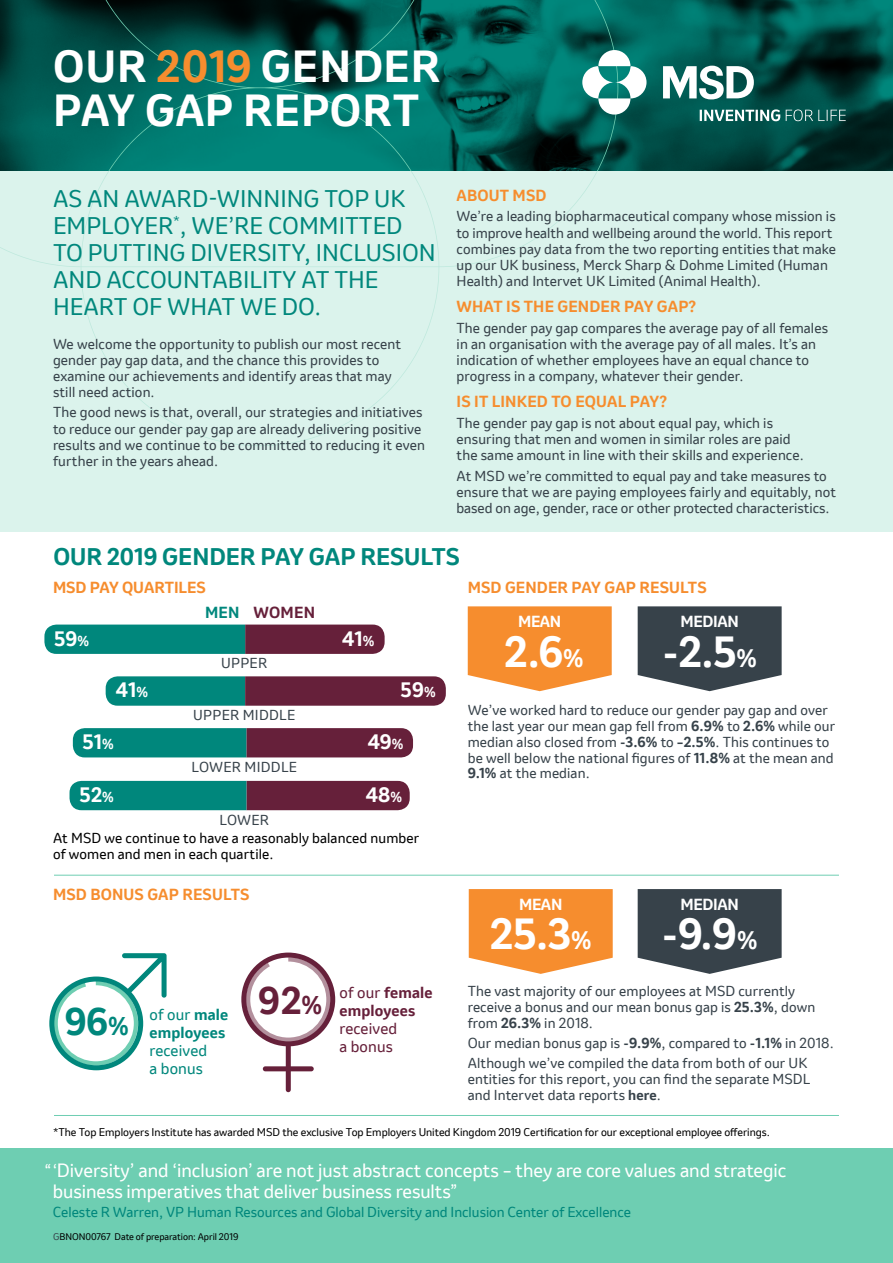
<style>
.page{position:relative;width:893px;height:1263px;background:#fff}
.page>*{position:absolute;margin:0;border:0;box-sizing:border-box;transform-origin:0 0}
.t1{font:700 42px/44.5px "Invention";letter-spacing:.03em;color:#fff}
.t2{font:700 40.65px "Invention";color:#fff}
.t3{font:700 36px "Invention";color:#66203a}
.t4{font:700 36px "Invention";color:#00877c}
.t5{font:22.5px/27px "Invention";color:#00877c}
.t6{font:700 22.5px "Invention";color:#00877c}
.t7{font:700 19.5px "Invention";letter-spacing:.01em;color:#fff}
.t8{font:18px/21px "Invention";color:#fff}
.t9{font:700 15px "Invention";letter-spacing:.01em;color:#f68d2e}
.t10{font:700 15px/18px "Invention";letter-spacing:.01em;color:#66203a}
.t11{font:15px/18px "Invention";letter-spacing:.01em;color:#00877c}
.t12{font:700 15px "Invention";letter-spacing:-.025em;color:#fff}
.t13{font:15px/18px "Invention";letter-spacing:.01em;color:#66203a}
.t14{font:700 15px "Invention";letter-spacing:.01em;color:#00877c}
.t15{font:13.5px/16.2px "Invention";letter-spacing:.01em;color:#37424a}
.t16{font:13.5px "Invention";color:#00877c}
.t17{font:13.5px/16.2px "Invention";letter-spacing:.01em;color:#000}
.t18{font:10.5px "Invention";color:#000}
.t19{font:9px "Invention";letter-spacing:-.005em;color:#000}
.s1{color:#f68d2e}
.s2{color:#00877c}
.s3{font-size:13.5px}
.s4{font-size:23.7px}
.s5{font-weight:700}
.s6{font-size:24px}
.s7{font-weight:400}
.s8{font-size:17.25px}
.s9{color:#37424a}
</style>
<div class="page">
<svg style="left:70px;top:781px;width:340px;height:29px;background:#33575e"></svg>
<svg style="left:73px;top:728px;width:340px;height:29px;background:#34575e"></svg>
<svg style="left:106px;top:676px;width:340px;height:30px;background:#42505a"></svg>
<svg style="left:44px;top:624px;width:341px;height:30px;background:#316266"></svg>
<svg style="left:618px;top:0;width:275px;height:171px;background:#004b45"></svg>
<svg style="left:0;top:0;width:618px;height:171px;background:#005f58"></svg>
<svg style="left:663px;top:66px;width:91px;height:34px"></svg>
<svg style="left:582px;top:50px;width:64px;height:65px"></svg>
<svg style="left:700px;top:109px;width:80px;height:12px"></svg>
<svg style="left:786px;top:109px;width:60px;height:12px"></svg>
<div style="left:0;top:171px;width:893px;height:360px;background:#dbf3ec"></div>
<div style="left:0;top:1148px;width:893px;height:115px;background:#6eceb2"></div>
<svg style="left:468px;top:606px;width:144px;height:85px;background:#f69842"></svg>
<svg style="left:638px;top:606px;width:144px;height:85px;background:#4a545b"></svg>
<svg style="left:469px;top:889px;width:144px;height:85px;background:#f69842"></svg>
<svg style="left:638px;top:889px;width:144px;height:85px;background:#4a545b"></svg>
<hr style="left:54px;top:875px;width:785px;height:1px;background:#6eceb2">
<hr style="left:54px;top:1115px;width:785px;height:1px;background:#6eceb2">
<svg style="left:49px;top:953px;width:118px;height:117px"></svg>
<svg style="left:241px;top:952px;width:94px;height:140px"></svg>
<h1 class="t1" style="left:53px;top:44px;width:389px">OUR <span class="s1">2019</span> GENDER<br>PAY GAP REPORT</h1>
<h3 class="t5" style="left:53px;top:185px;width:384px">AS AN AWARD-WINNING TOP UK<br>EMPLOYER<sup>*</sup>, WE’RE COMMITTED<br>TO PUTTING DIVERSITY, INCLUSION<br>AND ACCOUNTABILITY AT THE<br>HEART OF WHAT WE DO.</h3>
<p class="t15" style="left:53px;top:335px;width:350px">We welcome the opportunity to publish our most recent gender pay gap data, and the chance this provides to examine our achievements and identify areas that may still need action.</p>
<p class="t15" style="left:53px;top:404px;width:373px">The good news is that, overall, our strategies and initiatives to reduce our gender pay gap are already delivering positive results and we continue to be committed to reducing it even further in the years ahead.</p>
<p class="t9" style="left:457px;top:184px;width:91px">ABOUT MSD</p>
<p class="t15" style="left:457px;top:208px;width:381px">We’re a leading biopharmaceutical company whose mission is to improve health and wellbeing around the world. This report combines pay data from the two reporting entities that make up our UK business, Merck Sharp &amp; Dohme Limited (Human Health) and Intervet UK Limited (Animal Health).</p>
<p class="t9" style="left:457px;top:296px;width:241px">WHAT IS THE GENDER PAY GAP?</p>
<p class="t15" style="left:457px;top:320px;width:373px">The gender pay gap compares the average pay of all females in an organisation with the average pay of all males. It’s an indication of whether employees have an equal chance to progress in a company, whatever their gender.</p>
<p class="t9" style="left:457px;top:391px;width:212px">IS IT LINKED TO EQUAL PAY?</p>
<p class="t15" style="left:457px;top:415px;width:349px">The gender pay gap is not about equal pay, which is ensuring that men and women in similar roles are paid the same amount in line with their skills and experience.</p>
<p class="t15" style="left:457px;top:467px;width:381px">At MSD we’re committed to equal pay and take measures to ensure that we are paying employees fairly and equitably, not based on age, gender, race or other protected characteristics.</p>
<h3 class="t6" style="left:53px;top:540px;width:408px">OUR 2019 GENDER PAY GAP RESULTS</h3>
<p class="t9" style="left:53px;top:576px;width:154px">MSD PAY QUARTILES</p>
<p class="t10" style="left:205px;top:603px;width:112px"><span class="s2">MEN</span> WOMEN</p>
<h3 class="t7" style="left:54px;top:624px;width:37px">59<span class="s3">%</span></h3>
<h3 class="t7" style="left:342px;top:624px;width:34px">41<span class="s3">%</span></h3>
<p class="t15" style="left:221px;top:655px;width:48px">UPPER</p>
<h3 class="t7" style="left:116px;top:676px;width:34px">41<span class="s3">%</span></h3>
<h3 class="t7" style="left:401px;top:676px;width:37px">59<span class="s3">%</span></h3>
<p class="t15" style="left:193px;top:707px;width:103px">UPPER MIDDLE</p>
<h3 class="t7" style="left:83px;top:728px;width:33px">51<span class="s3">%</span></h3>
<h3 class="t7" style="left:368px;top:728px;width:37px">49<span class="s3">%</span></h3>
<p class="t15" style="left:191px;top:759px;width:107px">LOWER MIDDLE</p>
<h3 class="t7" style="left:80px;top:781px;width:36px">52<span class="s3">%</span></h3>
<h3 class="t7" style="left:366px;top:781px;width:38px">48<span class="s3">%</span></h3>
<p class="t15" style="left:219px;top:811px;width:51px">LOWER</p>
<p class="t17" style="left:53px;top:830px;width:368px">At MSD we continue to have a reasonably balanced number of women and men in each quartile.</p>
<p class="t9" style="left:468px;top:576px;width:240px">MSD GENDER PAY GAP RESULTS</p>
<p class="t12" style="left:518px;top:611px;width:45px">MEAN</p>
<h2 class="t2" style="left:504px;top:623px;width:81px">2.6<span class="s4">%</span></h2>
<p class="t12" style="left:681px;top:611px;width:60px">MEDIAN</p>
<h2 class="t2" style="left:662px;top:623px;width:96px">-2.5<span class="s4">%</span></h2>
<p class="t15" style="left:468px;top:702px;width:369px">We’ve worked hard to reduce our gender pay gap and over the last year our mean gap fell from <span class="s5">6.9%</span> to <span class="s5">2.6%</span> while our median also closed from <span class="s5">-3.6%</span> to <span class="s5">–2.5%</span>. This continues to be well below the national figures of <span class="s5">11.8%</span> at the mean and <span class="s5">9.1%</span> at the median.</p>
<p class="t9" style="left:53px;top:884px;width:198px">MSD BONUS GAP RESULTS</p>
<p class="t12" style="left:519px;top:893px;width:45px">MEAN</p>
<h2 class="t2" style="left:490px;top:904px;width:103px">25.3<span class="s4">%</span></h2>
<p class="t12" style="left:681px;top:893px;width:60px">MEDIAN</p>
<h2 class="t2" style="left:662px;top:904px;width:97px">-9.9<span class="s4">%</span></h2>
<h3 class="t4" style="left:65px;top:996px;width:65px">96<span class="s6">%</span></h3>
<p class="t11" style="left:150px;top:1006px;width:80px">of our <span class="s5">male</span></p>
<p class="t14" style="left:150px;top:1022px;width:77px">employees</p>
<p class="t11" style="left:150px;top:1042px;width:59px">received a bonus</p>
<h3 class="t3" style="left:258px;top:974px;width:65px">92<span class="s6">%</span></h3>
<p class="t10" style="left:340px;top:983px;width:95px"><span class="s7">of our</span> female employees</p>
<p class="t13" style="left:340px;top:1019px;width:59px">received a bonus</p>
<p class="t15" style="left:468px;top:983px;width:349px">The vast majority of our employees at MSD currently receive a bonus and our mean bonus gap is <span class="s5">25.3%</span>, down from <span class="s5">26.3%</span> in 2018.</p>
<p class="t15" style="left:468px;top:1033px;width:368px;line-height:20.1px">Our median bonus gap is <span class="s5">-9.9%</span>, compared to <span class="s5">-1.1%</span> in 2018.<br>Although we’ve compiled the data from both of our UK</p>
<p class="t15" style="left:468px;top:1071px;width:344px">entities for this report, you can find the separate MSDL and Intervet data reports <span class="s5">here</span>.</p>
<p class="t18" style="left:53px;top:1124px;width:719px">*The Top Employers Institute has awarded MSD the exclusive Top Employers United Kingdom 2019 Certification for our exceptional employee offerings.</p>
<h3 class="t8" style="left:53px;top:1159px;width:735px;text-indent:-9px"><span class="s8">“‘</span>Diversity’ and ‘inclusion’ are not just abstract concepts – they are core values and strategic business imperatives that deliver business results”</h3>
<p class="t16" style="left:53px;top:1203px;width:580px">Celeste R Warren, VP Human Resources and Global Diversity and Inclusion Center of Excellence</p>
<p class="t19" style="left:53px;top:1230px;width:187px"><span class="s9">G</span>BNON00767 Date of preparation: April 2019</p>
</div>
